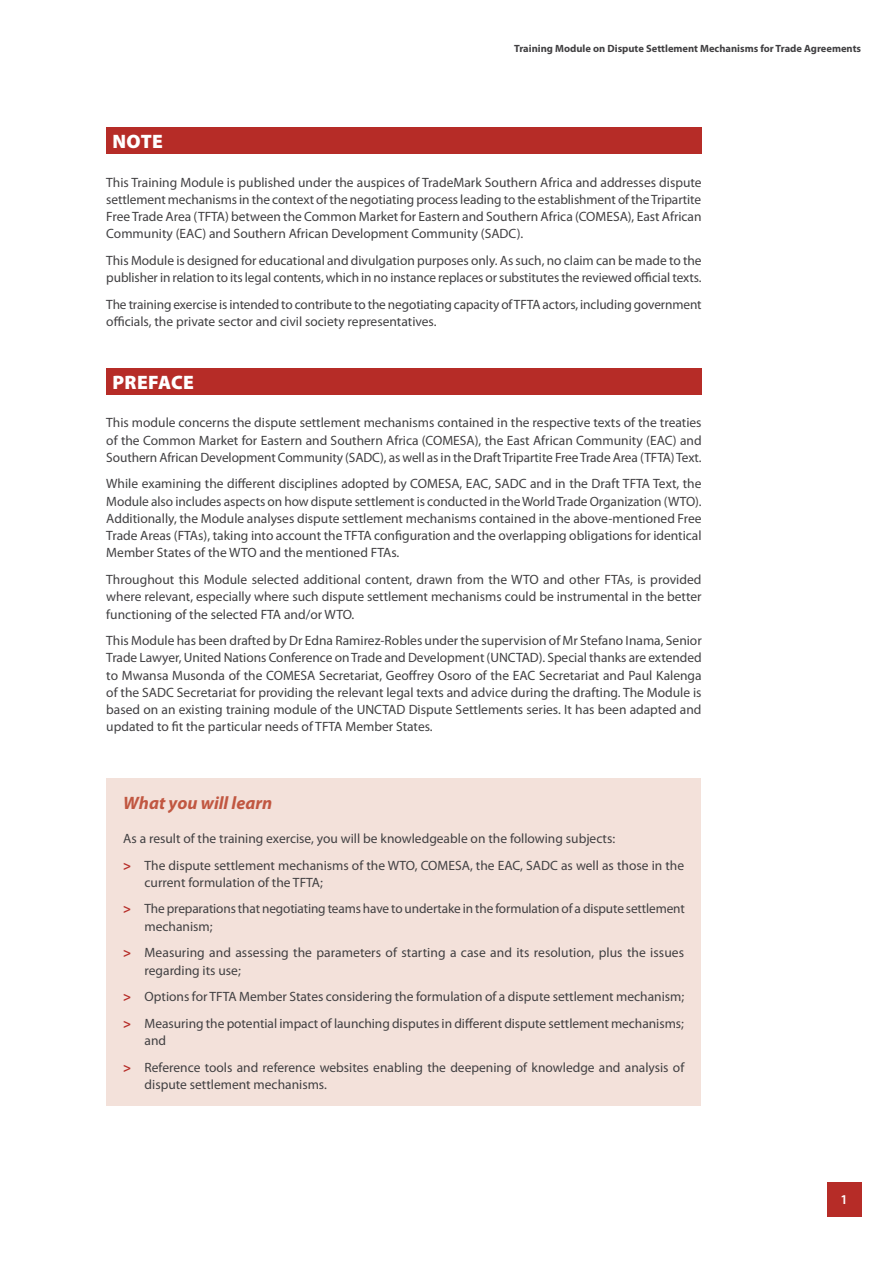
<style>
.page{position:relative;width:893px;height:1263px;background:#fff}
.page>*{position:absolute;margin:0;border:0;box-sizing:border-box;transform-origin:0 0}
.t1{font:900 19.5px "Myriad Pro";color:#fff}
.t2{font:italic 700 18px "Myriad Pro";color:#c15741}
.t3{font:13.5px/17.2px "Myriad Pro";color:#414042}
.t4{font:600 13.5px "Myriad Pro";color:#fff}
.t5{font:700 10.5px "Myriad Pro";color:#414042}
.s1{font-weight:700;color:#b62c27}
</style>
<div class="page">
<div style="left:827px;top:1182px;width:34px;height:34px;background:#b62c27"></div>
<div style="left:106px;top:778px;width:595px;height:328px;background:#f3e1da"></div>
<div style="left:106px;top:128px;width:596px;height:26px;background:#b62c27"></div>
<div style="left:106px;top:368px;width:596px;height:27px;background:#b62c27"></div>
<p class="t5" style="left:514px;top:42px;width:348px">Training Module on Dispute Settlement Mechanisms for Trade Agreements</p>
<h1 class="t1" style="left:112px;top:129px;width:50px">NOTE</h1>
<p class="t3" style="left:106px;top:173px;width:597px;text-align:justify">This Training Module is published under the auspices of TradeMark Southern Africa and addresses dispute settlement mechanisms in the context of the negotiating process leading to the establishment of the Tripartite Free Trade Area (TFTA) between the Common Market for Eastern and Southern Africa (COMESA), East African Community (EAC) and Southern African Development Community (SADC).</p>
<p class="t3" style="left:106px;top:252px;width:597px">This Module is designed for educational and divulgation purposes only. As such, no claim can be made to the publisher in relation to its legal contents, which in no instance replaces or substitutes the reviewed official texts.</p>
<p class="t3" style="left:106px;top:296px;width:597px">The training exercise is intended to contribute to the negotiating capacity of TFTA actors, including government officials, the private sector and civil society representatives.</p>
<h1 class="t1" style="left:112px;top:369px;width:13px">PREFACE</h1>
<p class="t3" style="left:106px;top:414px;width:597px;text-align:justify">This module concerns the dispute settlement mechanisms contained in the respective texts of the treaties of the Common Market for Eastern and Southern Africa (COMESA), the East African Community (EAC) and Southern African Development Community (SADC), as well as in the Draft Tripartite Free Trade Area (TFTA) Text.</p>
<p class="t3" style="left:106px;top:475px;width:597px;text-align:justify">While examining the different disciplines adopted by COMESA, EAC, SADC and in the Draft TFTA Text, the Module also includes aspects on how dispute settlement is conducted in the World Trade Organization (WTO).<br>Additionally, the Module analyses dispute settlement mechanisms contained in the above-mentioned Free Trade Areas (FTAs), taking into account the TFTA configuration and the overlapping obligations for identical Member States of the WTO and the mentioned FTAs.</p>
<p class="t3" style="left:106px;top:571px;width:597px;text-align:justify">Throughout this Module selected additional content, drawn from the WTO and other FTAs, is provided where relevant, especially where such dispute settlement mechanisms could be instrumental in the better functioning of the selected FTA and/or WTO.</p>
<p class="t3" style="left:106px;top:632px;width:597px;text-align:justify">This Module has been drafted by Dr Edna Ramirez-Robles under the supervision of Mr Stefano Inama, Senior Trade Lawyer, United Nations Conference on Trade and Development (UNCTAD). Special thanks are extended to Mwansa Musonda of the COMESA Secretariat, Geoffrey Osoro of the EAC Secretariat and Paul Kalenga of the SADC Secretariat for providing the relevant legal texts and advice during the drafting. The Module is based on an existing training module of the UNCTAD Dispute Settlements series. It has been adapted and updated to fit the particular needs of TFTA Member States.</p>
<h2 class="t2" style="left:123px;top:791px;width:150px">What you will learn</h2>
<p class="t3" style="left:123px;top:825px;width:562px;line-height:26.5px">As a result of the training exercise, you will be knowledgeable on the following subjects:<br><span class="s1">&gt;</span> The dispute settlement mechanisms of the WTO, COMESA, the EAC, SADC as well as those in the</p>
<p class="t3" style="left:123px;top:869px;width:563px;line-height:26.5px;text-indent:21px">current formulation of the TFTA;<br><span class="s1">&gt;</span> The preparations that negotiating teams have to undertake in the formulation of a dispute settlement</p>
<p class="t3" style="left:123px;top:913px;width:562px;line-height:26.5px;text-indent:21px">mechanism;<br><span class="s1">&gt;</span> Measuring and assessing the parameters of starting a case and its resolution, plus the issues</p>
<p class="t3" style="left:123px;top:956px;width:562px;line-height:26.5px;text-indent:21px">regarding its use;<br><span class="s1">&gt;</span> Options for TFTA Member States considering the formulation of a dispute settlement mechanism; <span class="s1">&gt;</span> Measuring the potential impact of launching disputes in different dispute settlement mechanisms;</p>
<p class="t3" style="left:123px;top:1027px;width:562px;line-height:26.5px;text-indent:21px">and<br><span class="s1">&gt;</span> Reference tools and reference websites enabling the deepening of knowledge and analysis of</p>
<p class="t3" style="left:145px;top:1075px;width:184px">dispute settlement mechanisms.</p>
<p class="t4" style="left:840px;top:1191px;width:9px">1</p>
</div>
